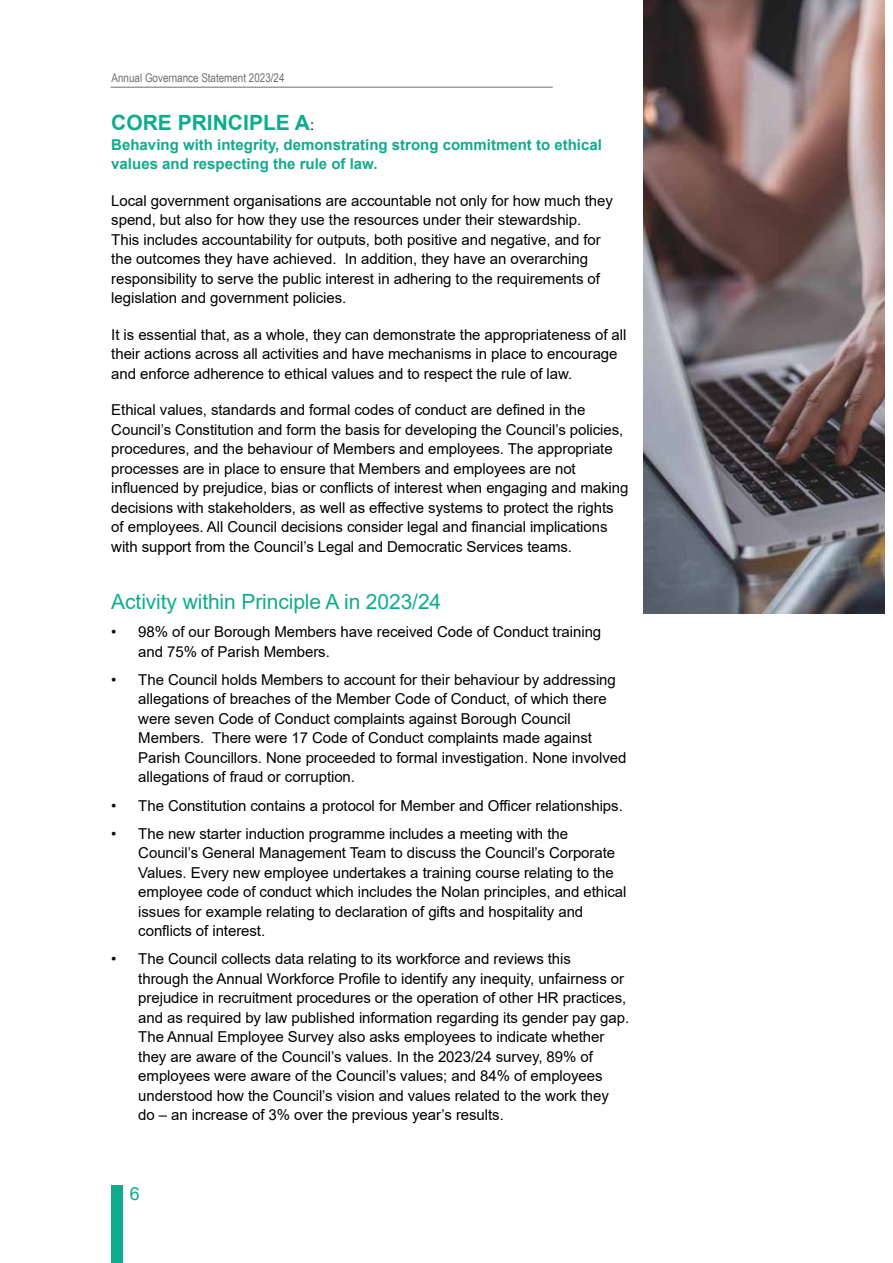
<style>
.page{position:relative;width:893px;height:1263px;background:#fff}
.page>*{position:absolute;margin:0;border:0;box-sizing:border-box;transform-origin:0 0}
.t1{font:21px "Arial";letter-spacing:-.005em;color:#0eac8f}
.t2{font:700 21px "Arial";color:#0eac8f}
.t3{font:18px "Arial";color:#0eac8f}
.t4{font:15px/19.5px "Arial";letter-spacing:-.005em;color:#000}
.t5{font:700 15px/19.5px "Arial";color:#0eac8f}
.t6{font:12px "Arial Narrow";color:#6d6e71}
.s1{font-weight:400;font-size:15px;color:#000}
</style>
<div class="page">
<div style="left:111px;top:1185px;width:12px;height:78px;background:#0eac8f"></div>
<hr style="left:111px;top:87px;width:442px;height:1px;background:#6d6e71">
<img style="left:644px;top:0;width:240px;height:613px">
<p class="t6" style="left:112px;top:69px;width:174px">Annual Governance Statement 2023/24</p>
<h1 class="t2" style="left:111px;top:108px;width:204px">CORE PRINCIPLE A<span class="s1">:</span></h1>
<p class="t5" style="left:111px;top:135px;width:492px">Behaving with integrity, demonstrating strong commitment to ethical values and respecting the rule of law.</p>
<p class="t4" style="left:111px;top:190px;width:503px">Local government organisations are accountable not only for how much they spend, but also for how they use the resources under their stewardship.<br>This includes accountability for outputs, both positive and negative, and for the outcomes they have achieved. In addition, they have an overarching responsibility to serve the public interest in adhering to the requirements of legislation and government policies.</p>
<p class="t4" style="left:111px;top:324px;width:517px">It is essential that, as a whole, they can demonstrate the appropriateness of all their actions across all activities and have mechanisms in place to encourage and enforce adherence to ethical values and to respect the rule of law.</p>
<p class="t4" style="left:111px;top:400px;width:519px">Ethical values, standards and formal codes of conduct are defined in the Council’s Constitution and form the basis for developing the Council’s policies, procedures, and the behaviour of Members and employees. The appropriate processes are in place to ensure that Members and employees are not influenced by prejudice, bias or conflicts of interest when engaging and making decisions with stakeholders, as well as effective systems to protect the rights of employees. All Council decisions consider legal and financial implications with support from the Council’s Legal and Democratic Services teams.</p>
<h1 class="t1" style="left:111px;top:588px;width:331px">Activity within Principle A in 2023/24</h1>
<p class="t4" style="left:138px;top:622px;width:464px;text-indent:-27px">• 98% of our Borough Members have received Code of Conduct training and 75% of Parish Members.</p>
<p class="t4" style="left:138px;top:670px;width:490px;text-indent:-27px">• The Council holds Members to account for their behaviour by addressing allegations of breaches of the Member Code of Conduct, of which there were seven Code of Conduct complaints against Borough Council Members. There were 17 Code of Conduct complaints made against Parish Councillors. None proceeded to formal investigation. None involved allegations of fraud or corruption.</p>
<p class="t4" style="left:111px;top:795px;width:513px">• The Constitution contains a protocol for Member and Officer relationships.</p>
<p class="t4" style="left:138px;top:823px;width:490px;text-indent:-27px">• The new starter induction programme includes a meeting with the Council’s General Management Team to discuss the Council’s Corporate Values. Every new employee undertakes a training course relating to the employee code of conduct which includes the Nolan principles, and ethical issues for example relating to declaration of gifts and hospitality and conflicts of interest.</p>
<p class="t4" style="left:138px;top:949px;width:492px;text-indent:-27px">• The Council collects data relating to its workforce and reviews this<br>through the Annual Workforce Profile to identify any inequity, unfairness or prejudice in recruitment procedures or the operation of other HR practices, and as required by law published information regarding its gender pay gap.<br>The Annual Employee Survey also asks employees to indicate whether they are aware of the Council’s values. In the 2023/24 survey, 89% of employees were aware of the Council’s values; and 84% of employees understood how the Council’s vision and values related to the work they<br>do – an increase of 3% over the previous year’s results.</p>
<p class="t3" style="left:130px;top:1181px;width:12px">6</p>
</div>
